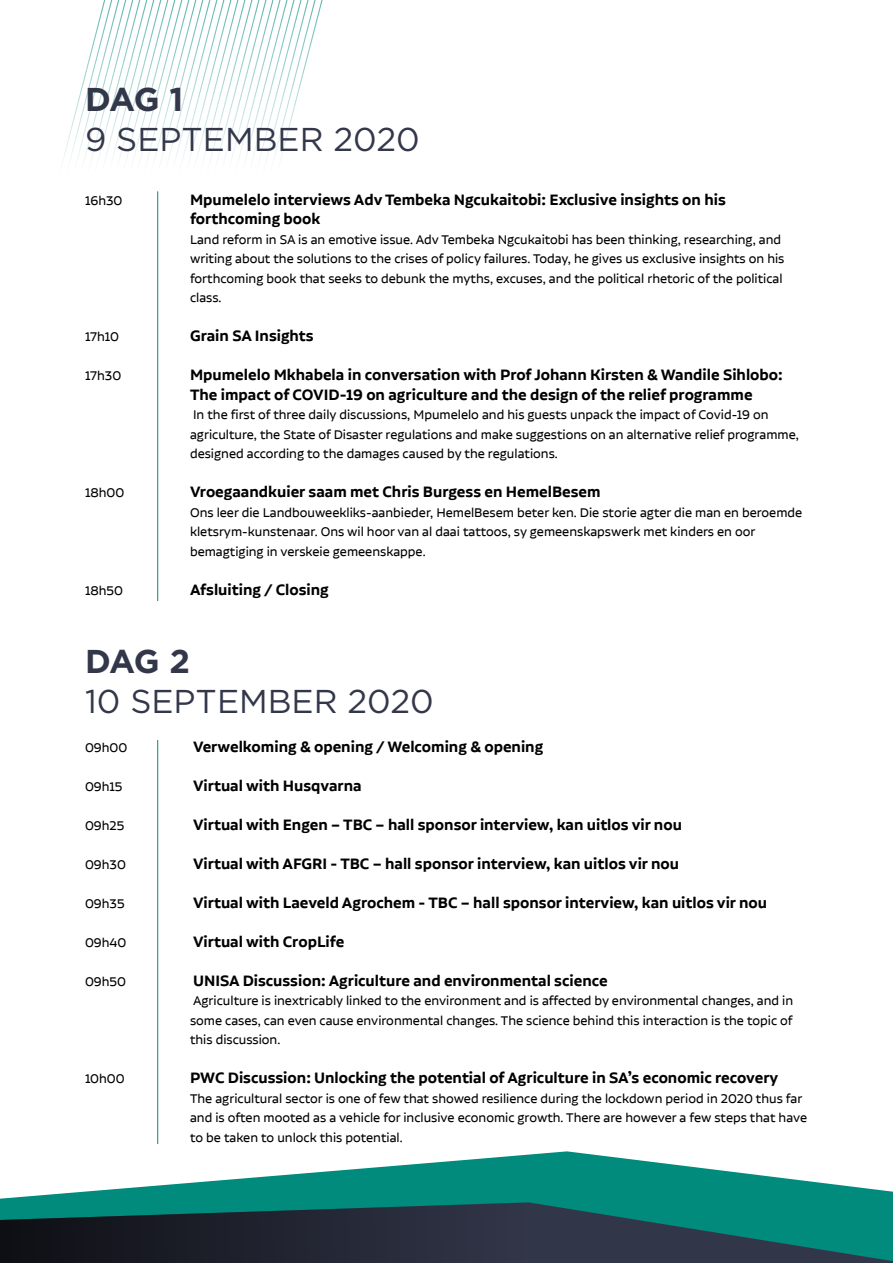
<style>
.page{position:relative;width:893px;height:1263px;background:#fff}
.page>*{position:absolute;margin:0;border:0;box-sizing:border-box;transform-origin:0 0}
.t1{font:33px "Gotham";color:#33374a}
.t2{font:700 33px "Gotham";letter-spacing:-.045em;color:#33374a}
.t3{font:600 18px/19.5px "Alvar Essential";color:#000}
.t4{font:15px/19.5px "Alvar Essential";color:#000}
</style>
<div class="page">
<svg style="left:62px;top:0;width:261px;height:296px"></svg>
<hr style="left:157px;top:191px;width:1px;height:410px;background:#008b7d">
<hr style="left:157px;top:740px;width:1px;height:404px;background:#008b7d">
<svg style="left:0;top:1151px;width:893px;height:51px;fill:#008b7d"></svg>
<svg style="left:0;top:1202px;width:893px;height:61px;background:#1b454b"></svg>
<h1 class="t2" style="left:85px;top:78px;width:100px">DAG 1</h1>
<h1 class="t1" style="left:85px;top:118px;width:336px">9 SEPTEMBER 2020</h1>
<p class="t4" style="left:85px;top:190px;width:39px">16h30</p>
<p class="t3" style="left:190px;top:189px;width:537px">Mpumelelo interviews Adv Tembeka Ngcukaitobi: Exclusive insights on his forthcoming book</p>
<p class="t4" style="left:190px;top:229px;width:596px">Land reform in SA is an emotive issue. Adv Tembeka Ngcukaitobi has been thinking, researching, and writing about the solutions to the crises of policy failures. Today, he gives us exclusive insights on his forthcoming book that seeks to debunk the myths, excuses, and the political rhetoric of the political class.</p>
<p class="t4" style="left:85px;top:327px;width:36px">17h10</p>
<p class="t3" style="left:190px;top:326px;width:125px">Grain SA Insights</p>
<p class="t4" style="left:85px;top:366px;width:38px">17h30</p>
<p class="t3" style="left:190px;top:365px;width:594px">Mpumelelo Mkhabela in conversation with Prof Johann Kirsten &amp; Wandile Sihlobo:<br>The impact of COVID-19 on agriculture and the design of the relief programme</p>
<p class="t4" style="left:190px;top:405px;width:610px">In the first of three daily discussions, Mpumelelo and his guests unpack the impact of Covid-19 on agriculture, the State of Disaster regulations and make suggestions on an alternative relief programme, designed according to the damages caused by the regulations.</p>
<p class="t4" style="left:85px;top:483px;width:41px">18h00</p>
<p class="t3" style="left:190px;top:482px;width:412px">Vroegaandkuier saam met Chris Burgess en HemelBesem</p>
<p class="t4" style="left:190px;top:502px;width:614px">Ons leer die Landbouweekliks-aanbieder, HemelBesem beter ken. Die storie agter die man en beroemde kletsrym-kunstenaar. Ons wil hoor van al daai tattoos, sy gemeenskapswerk met kinders en oor bemagtiging in verskeie gemeenskappe.</p>
<p class="t4" style="left:85px;top:580px;width:39px">18h50</p>
<p class="t3" style="left:190px;top:579px;width:140px">Afsluiting / Closing</p>
<h1 class="t2" style="left:85px;top:640px;width:107px">DAG 2</h1>
<h1 class="t1" style="left:85px;top:680px;width:350px">10 SEPTEMBER 2020</h1>
<p class="t4" style="left:85px;top:737px;width:44px">09h00</p>
<p class="t3" style="left:193px;top:736px;width:352px">Verwelkoming &amp; opening / Welcoming &amp; opening</p>
<p class="t4" style="left:85px;top:776px;width:39px">09h15</p>
<p class="t3" style="left:193px;top:775px;width:170px">Virtual with Husqvarna</p>
<p class="t4" style="left:85px;top:815px;width:41px">09h25</p>
<p class="t3" style="left:193px;top:814px;width:490px">Virtual with Engen – TBC – hall sponsor interview, kan uitlos vir nou</p>
<p class="t4" style="left:85px;top:854px;width:42px">09h30</p>
<p class="t3" style="left:193px;top:853px;width:488px">Virtual with AFGRI - TBC – hall sponsor interview, kan uitlos vir nou</p>
<p class="t4" style="left:85px;top:893px;width:41px">09h35</p>
<p class="t3" style="left:193px;top:892px;width:576px">Virtual with Laeveld Agrochem - TBC – hall sponsor interview, kan uitlos vir nou</p>
<p class="t4" style="left:85px;top:932px;width:43px">09h40</p>
<p class="t3" style="left:193px;top:931px;width:153px">Virtual with CropLife</p>
<p class="t4" style="left:85px;top:971px;width:43px">09h50</p>
<p class="t3" style="left:193px;top:970px;width:416px">UNISA Discussion: Agriculture and environmental science</p>
<p class="t4" style="left:190px;top:991px;width:605px;text-align:justify">Agriculture is inextricably linked to the environment and is affected by environmental changes, and in some cases, can even cause environmental changes. The science behind this interaction is the topic of this discussion.</p>
<p class="t4" style="left:85px;top:1069px;width:41px">10h00</p>
<p class="t3" style="left:190px;top:1068px;width:590px">PWC Discussion: Unlocking the potential of Agriculture in SA’s economic recovery</p>
<p class="t4" style="left:190px;top:1088px;width:619px">The agricultural sector is one of few that showed resilience during the lockdown period in 2020 thus far and is often mooted as a vehicle for inclusive economic growth. There are however a few steps that have to be taken to unlock this potential.</p>
</div>
